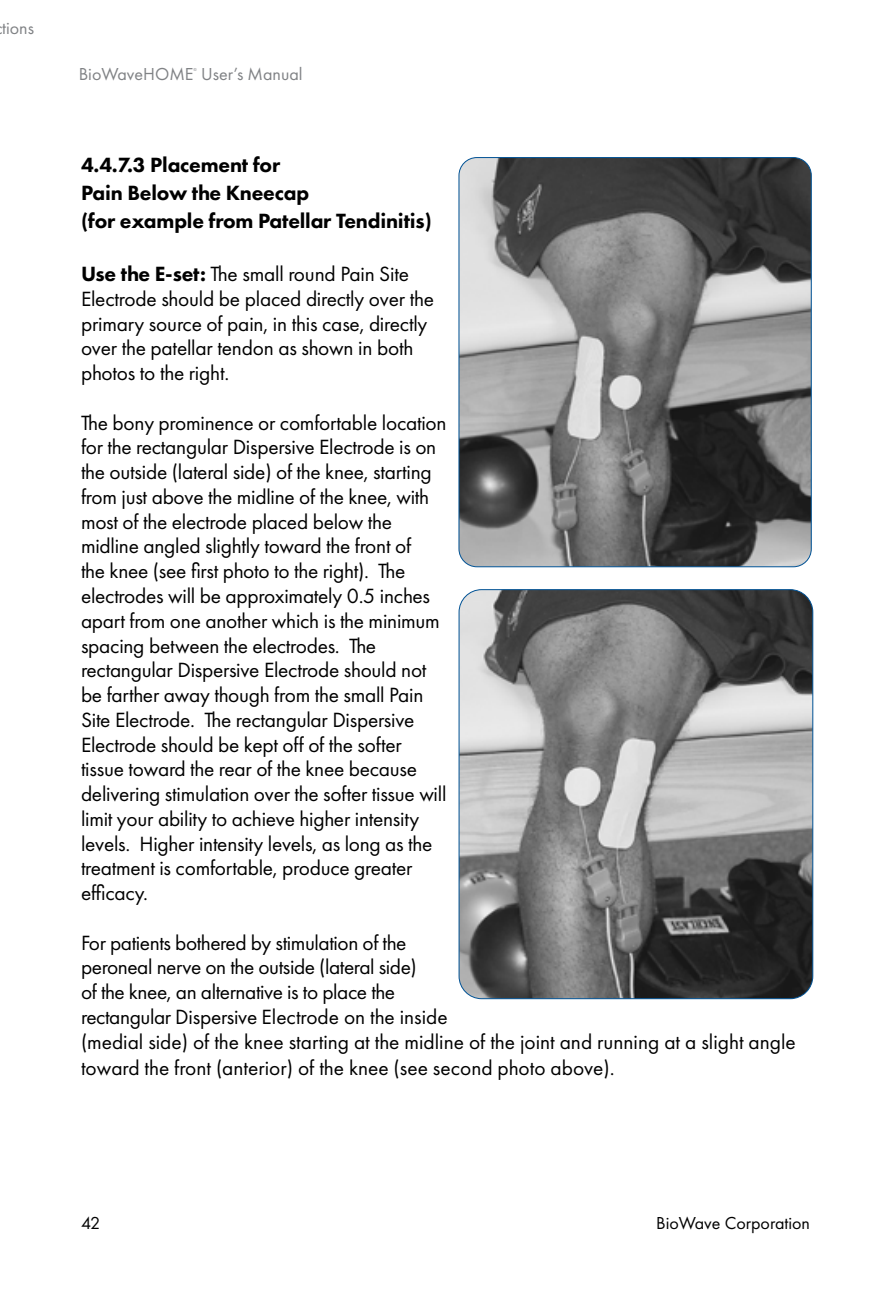
<style>
.page{position:relative;width:891px;height:1296px;background:#fff}
.page>*{position:absolute;margin:0;border:0;box-sizing:border-box;transform-origin:0 0}
.t1{font:21.38px/24.8px "Futura PT";letter-spacing:-.01em;color:#000}
.t2{font:800 21.38px/28.1px "Futura PT";letter-spacing:-.01em;color:#000}
.t3{font:18px "Futura PT";color:#808285}
.t4{font:18px "Futura PT";color:#000}
.t5{font:4.5px "Futura PT";color:#808285}
.s1{font-weight:800}
</style>
<div class="page">
<img style="left:459px;top:158px;width:352px;height:409px">
<img style="left:459px;top:591px;width:354px;height:408px">
<p class="t3" style="left:2px;top:17px;width:33px">tions</p>
<p class="t3" style="left:79px;top:64px;width:225px">BioWaveHOME User’s Manual</p>
<p class="t5" style="left:194px;top:67px;width:5px">®</p>
<p class="t2" style="left:81px;top:151px;width:352px">4.4.7.3 Placement for<br>Pain Below the Kneecap<br>(for example from Patellar Tendinitis)</p>
<p class="t1" style="left:81px;top:262px;width:354px"><span class="s1">Use the E-set:</span> The small round Pain Site Electrode should be placed directly over the primary source of pain, in this case, directly over the patellar tendon as shown in both photos to the right.</p>
<p class="t1" style="left:81px;top:410px;width:367px">The bony prominence or comfortable location for the rectangular Dispersive Electrode is on the outside (lateral side) of the knee, starting from just above the midline of the knee, with most of the electrode placed below the midline angled slightly toward the front of<br>the knee (see first photo to the right). The electrodes will be approximately 0.5 inches apart from one another which is the minimum spacing between the electrodes. The rectangular Dispersive Electrode should not be farther away though from the small Pain Site Electrode. The rectangular Dispersive Electrode should be kept off of the softer tissue toward the rear of the knee because delivering stimulation over the softer tissue will limit your ability to achieve higher intensity levels. Higher intensity levels, as long as the treatment is comfortable, produce greater efficacy.</p>
<p class="t1" style="left:81px;top:930px;width:716px">For patients bothered by stimulation of the<br>peroneal nerve on the outside (lateral side)<br>of the knee, an alternative is to place the<br>rectangular Dispersive Electrode on the inside<br>(medial side) of the knee starting at the midline of the joint and running at a slight angle toward the front (anterior) of the knee (see second photo above).</p>
<p class="t4" style="left:81px;top:1212px;width:21px">42</p>
<p class="t4" style="left:656px;top:1212px;width:155px">BioWave Corporation</p>
</div>
